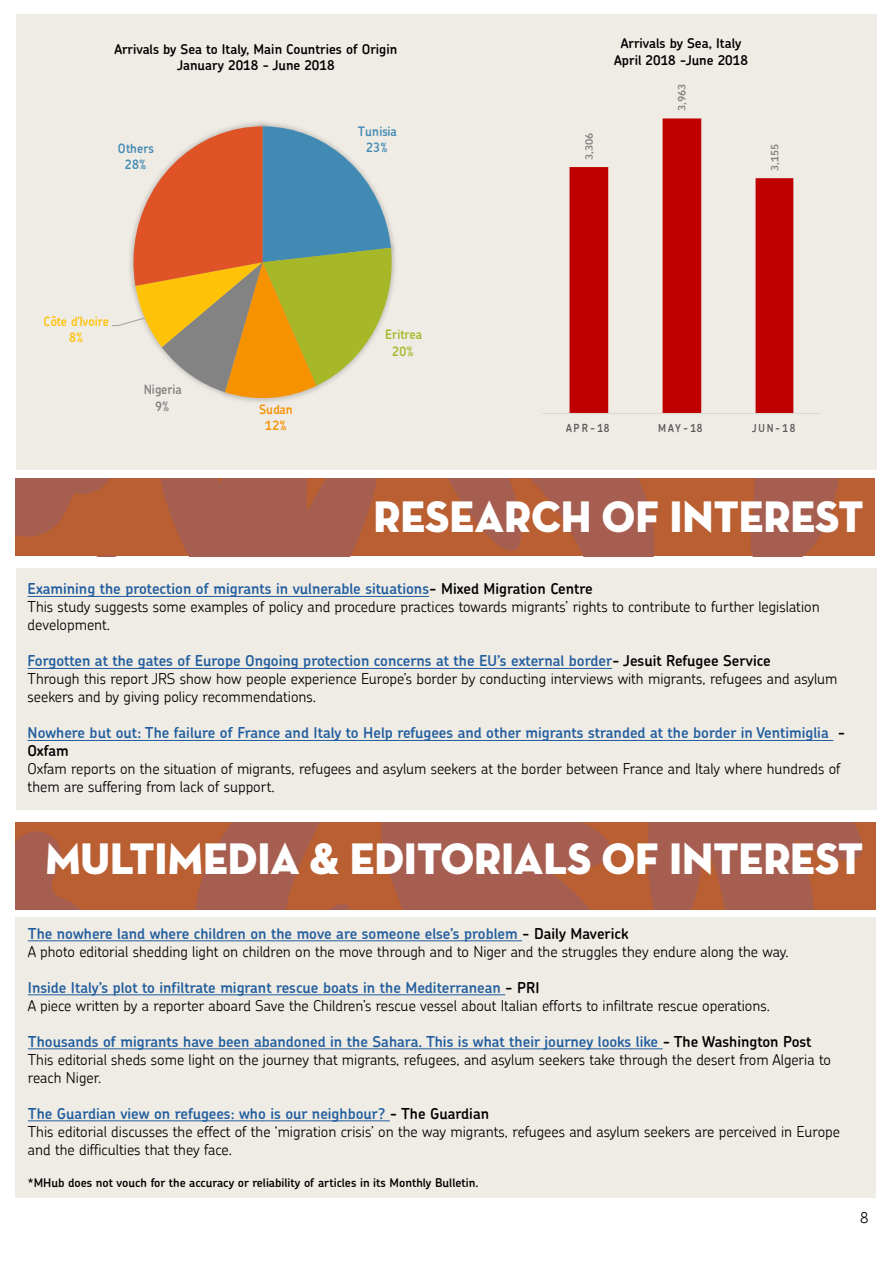
<style>
.page{position:relative;width:893px;height:1263px;background:#fff}
.page>*{position:absolute;margin:0;border:0;box-sizing:border-box;transform-origin:0 0}
.t1{font:45px "Neutra Disp Titling";color:#fff;scale:.95 1}
.t2{font:300 15px/18px "Chevin";color:#000}
.t3{font:600 15px/18px "Chevin";color:#215e9e}
.t4{font:600 13.5px/16.2px "Chevin";color:#000;text-align:center}
.t5{font:600 12.9px/16.2px "Chevin";letter-spacing:.01em;color:#418ab3;text-align:center;scale:.95 1}
.t6{font:600 12.9px/16.2px "Chevin";letter-spacing:-.01em;color:#fec306;text-align:center;scale:.95 1}
.t7{font:600 12.9px/16.2px "Chevin";letter-spacing:.01em;color:#a6b727;text-align:center;scale:.95 1}
.t8{font:600 12.9px/16.2px "Chevin";color:#838383;text-align:center;scale:.95 1}
.t9{font:600 12.9px/16.2px "Chevin";color:#f69200;text-align:center;scale:.95 1}
.t10{font:600 12px "Chevin";color:#000}
.t11{font:600 11.1px "Chevin";letter-spacing:.165em;color:#595959;scale:.91 1}
.t12{font:600 10.2px "Chevin";letter-spacing:-.015em;color:#7f7f7f;scale:1.1 1}
.s1{font-weight:600;color:#215e9e}
.s2{font-weight:600;color:#000101}
.s3{font-weight:600;color:#020101}
.s4{color:#000101}
</style>
<div class="page">
<div style="left:16px;top:15px;width:861px;height:455px;background:#efebe5"></div>
<svg style="left:112px;top:126px;width:283px;height:276px"></svg>
<svg style="left:570px;top:118px;width:223px;height:295px"></svg>
<hr style="left:542px;top:413px;width:278px;height:1px;background:#d9d9d9">
<div style="left:16px;top:569px;width:861px;height:241px;background:#efebe5"></div>
<hr style="left:28px;top:596px;width:401px;height:1px;background:#215e9e">
<hr style="left:28px;top:668px;width:584px;height:1px;background:#215e9e">
<hr style="left:28px;top:740px;width:805px;height:1px;background:#215e9e">
<div style="left:16px;top:478px;width:859px;height:78px;background:#ba5f31"></div>
<svg style="left:448px;top:478px;width:391px;height:78px"></svg>
<svg style="left:16px;top:478px;width:361px;height:78px"></svg>
<div style="left:15px;top:916px;width:861px;height:281px;background:#efebe5"></div>
<hr style="left:28px;top:940px;width:494px;height:1px;background:#215e9e">
<hr style="left:28px;top:994px;width:477px;height:1px;background:#215e9e">
<hr style="left:28px;top:1048px;width:635px;height:1px;background:#215e9e">
<hr style="left:28px;top:1120px;width:362px;height:1px;background:#215e9e">
<div style="left:15px;top:822px;width:861px;height:87px;background:#ba5f31"></div>
<svg style="left:15px;top:831px;width:64px;height:78px"></svg>
<svg style="left:381px;top:822px;width:482px;height:87px"></svg>
<svg style="left:195px;top:822px;width:155px;height:87px"></svg>
<p class="t4" style="left:114px;top:40px;width:284px">Arrivals by Sea to Italy, Main Countries of Origin<br>January 2018 - June 2018</p>
<p class="t4" style="left:614px;top:35px;width:135px">Arrivals by Sea, Italy<br>April 2018 -June 2018</p>
<p class="t5" style="left:358px;top:123px;width:43px">Tunisia<br>23%</p>
<p class="t5" style="left:118px;top:140px;width:40px">Others<br>28%</p>
<p class="t12" style="left:582px;top:160px;width:26px;rotate:-90deg">3,306</p>
<p class="t12" style="left:675px;top:111px;width:26px;rotate:-90deg">3,963</p>
<p class="t12" style="left:768px;top:171px;width:26px;rotate:-90deg">3,155</p>
<p class="t6" style="left:44px;top:313px;width:71px">Côte d'Ivoire<br>8%</p>
<p class="t8" style="left:144px;top:381px;width:42px">Nigeria<br>9%</p>
<p class="t9" style="left:259px;top:401px;width:37px">Sudan<br>12%</p>
<p class="t7" style="left:385px;top:326px;width:41px">Eritrea<br>20%</p>
<p class="t11" style="left:566px;top:421px;width:49px">APR-18</p>
<p class="t11" style="left:658px;top:421px;width:50px">MAY-18</p>
<p class="t11" style="left:752px;top:421px;width:49px">JUN-18</p>
<h1 class="t1" style="left:374px;top:488px;width:517px">RESEARCH OF INTEREST</h1>
<p class="t2" style="left:28px;top:580px;width:793px"><span class="s1">Examining the protection of migrants in vulnerable situations</span><span class="s2">- Mixed Migration Centre<br></span>This study suggests some examples of policy and procedure practices towards migrants’ rights to contribute to further legislation development.</p>
<p class="t2" style="left:28px;top:652px;width:811px"><span class="s1">Forgotten at the gates of Europe Ongoing protection concerns at the EU’s external border</span><span class="s3">- Jesuit Refugee Service<br></span>Through this report JRS show how people experience Europe’s border by conducting interviews with migrants, refugees and asylum seekers and by giving policy recommendations.</p>
<p class="t3" style="left:28px;top:724px;width:819px">Nowhere but out: The failure of France and Italy to Help refugees and other migrants stranded at the border in Ventimiglia <span class="s4">-<br>Oxfam</span></p>
<p class="t2" style="left:28px;top:760px;width:814px">Oxfam reports on the situation of migrants, refugees and asylum seekers at the border between France and Italy where hundreds of them are suffering from lack of support.</p>
<h1 class="t1" style="left:45px;top:831px;width:862px">MULTIMEDIA &amp; EDITORIALS OF INTEREST</h1>
<p class="t2" style="left:28px;top:924px;width:762px"><span class="s1">The nowhere land where children on the move are someone else’s problem</span> <span class="s3">- Daily Maverick<br></span>A photo editorial shedding light on children on the move through and to Niger and the struggles they endure along the way.</p>
<p class="t2" style="left:28px;top:978px;width:744px"><span class="s1">Inside Italy’s plot to infiltrate migrant rescue boats in the Mediterranean</span> <span class="s3">- PRI<br></span>A piece written by a reporter aboard Save the Children’s rescue vessel about Italian efforts to infiltrate rescue operations.</p>
<p class="t2" style="left:28px;top:1032px;width:804px"><span class="s1">Thousands of migrants have been abandoned in the Sahara. This is what their journey looks like</span> <span class="s3">- The Washington Post<br></span>This editorial sheds some light on the journey that migrants, refugees, and asylum seekers take through the desert from Algeria to reach Niger.</p>
<p class="t2" style="left:28px;top:1104px;width:814px"><span class="s1">The Guardian view on refugees: who is our neighbour?</span> <span class="s3">- The Guardian<br></span>This editorial discusses the effect of the ‘migration crisis’ on the way migrants, refugees and asylum seekers are perceived in Europe and the difficulties that they face.</p>
<p class="t10" style="left:28px;top:1175px;width:452px">*MHub does not vouch for the accuracy or reliability of articles in its Monthly Bulletin.</p>
<p class="t2" style="left:860px;top:1208px;width:10px">8</p>
</div>
